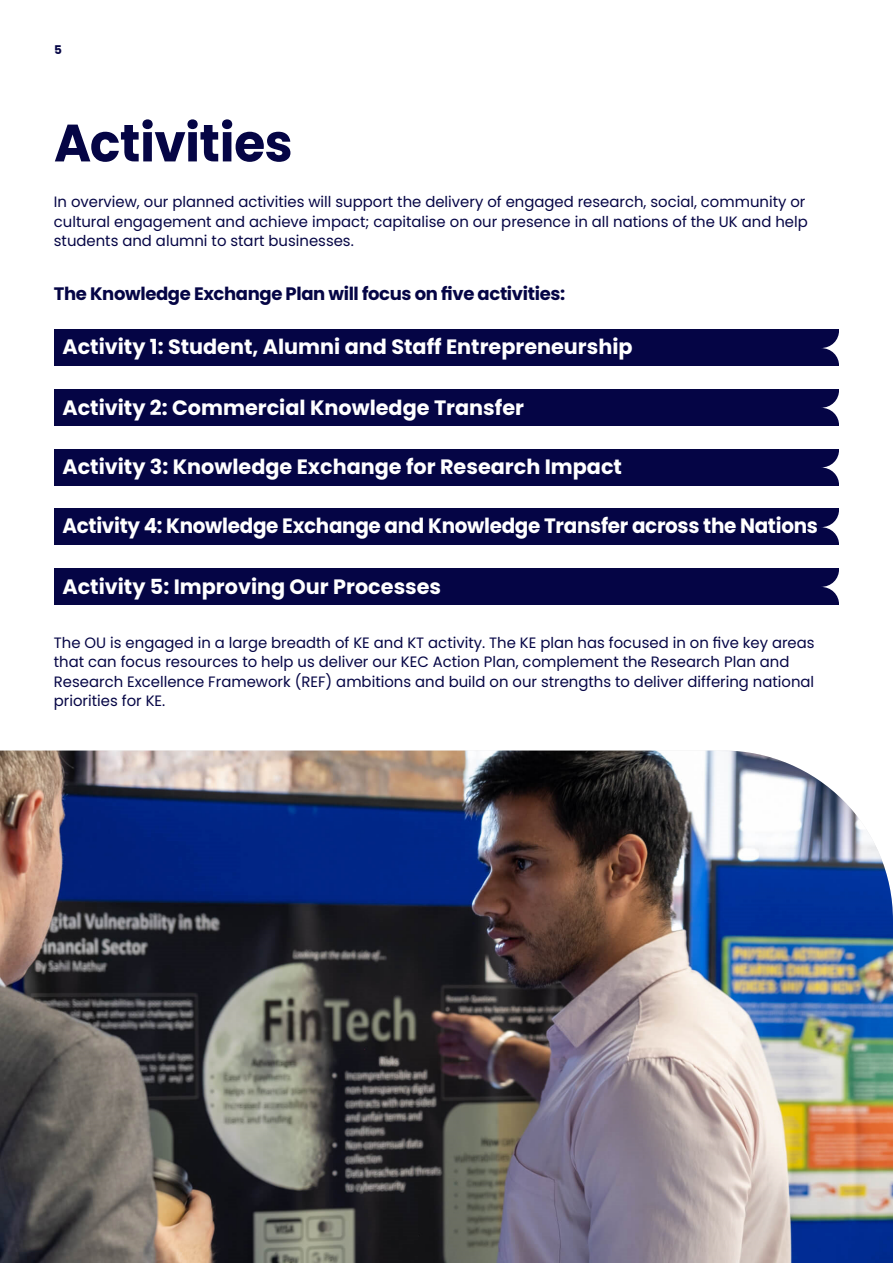
<style>
.page{position:relative;width:893px;height:1263px;background:#fff}
.page>*{position:absolute;margin:0;border:0;box-sizing:border-box;transform-origin:0 0}
.Sub_head_2{font:700 52.5px "Poppins";letter-spacing:-.01em;color:#050545;scale:.96 1}
.body{font:700 20.7px "Poppins";color:#fff}
.body-2{font:700 20.7px "Poppins";color:#fff;scale:.96 1}
.Small_bold_sub_head{font:700 18px "Poppins";letter-spacing:-.02em;color:#050545}
.body-3{font:15px/19.5px "Poppins";color:#050545}
.t1{font:700 12px "Poppins";color:#050545}
</style>
<div class="page">
<div style="left:54px;top:568px;width:785px;height:36px;background:#050545"></div>
<div style="left:54px;top:508px;width:785px;height:37px;background:#050545"></div>
<div style="left:54px;top:449px;width:785px;height:36px;background:#050545"></div>
<div style="left:54px;top:389px;width:785px;height:37px;background:#050545"></div>
<div style="left:54px;top:330px;width:785px;height:36px;background:#050545"></div>
<svg style="left:821px;top:332px;width:18px;height:32px"></svg>
<svg style="left:821px;top:392px;width:18px;height:31px"></svg>
<svg style="left:821px;top:452px;width:18px;height:34px"></svg>
<svg style="left:821px;top:512px;width:18px;height:31px"></svg>
<svg style="left:821px;top:571px;width:18px;height:34px"></svg>
<img style="left:0;top:750px;width:893px;height:513px">
<p class="t1" style="left:54px;top:43px;width:9px">5</p>
<h2 class="Sub_head_2" style="left:54px;top:113px;width:250px">Activities</h2>
<p class="body-3" style="left:54px;top:192px;width:755px">In overview, our planned activities will support the delivery of engaged research, social, community or cultural engagement and achieve impact; capitalise on our presence in all nations of the UK and help students and alumni to start businesses.</p>
<h3 class="Small_bold_sub_head" style="left:54px;top:283px;width:513px">The Knowledge Exchange Plan will focus on five activities:</h3>
<p class="body" style="left:62px;top:335px;width:572px">Activity 1: Student, Alumni and Staff Entrepreneurship</p>
<p class="body" style="left:62px;top:396px;width:463px">Activity 2: Commercial Knowledge Transfer</p>
<p class="body" style="left:62px;top:455px;width:561px">Activity 3: Knowledge Exchange for Research Impact</p>
<p class="body-2" style="left:62px;top:514px;width:789px">Activity 4: Knowledge Exchange and Knowledge Transfer across the Nations</p>
<p class="body" style="left:62px;top:575px;width:380px">Activity 5: Improving Our Processes</p>
<p class="body-3" style="left:54px;top:633px;width:762px">The OU is engaged in a large breadth of KE and KT activity. The KE plan has focused in on five key areas that can focus resources to help us deliver our KEC Action Plan, complement the Research Plan and Research Excellence Framework (REF) ambitions and build on our strengths to deliver differing national priorities for KE.</p>
</div>
